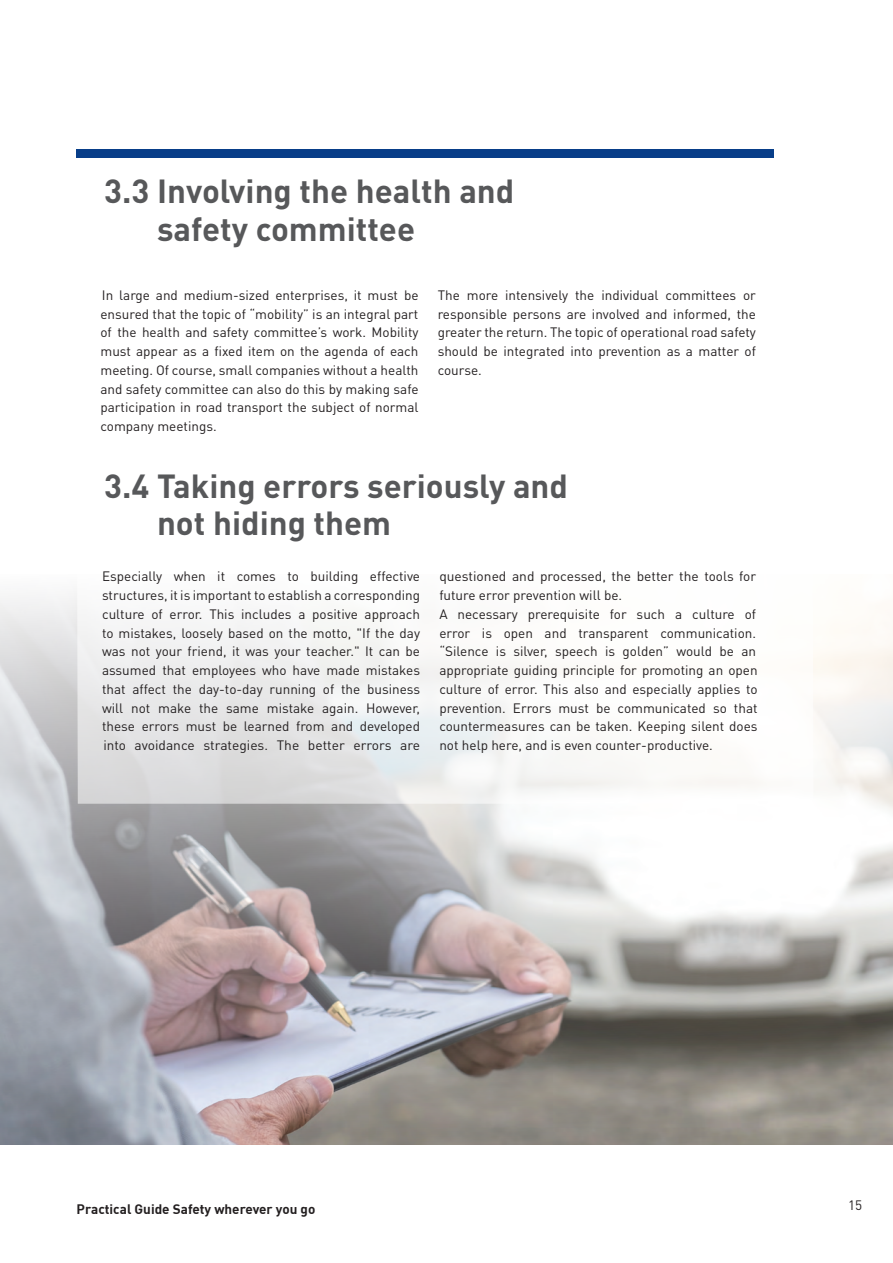
<style>
.page{position:relative;width:893px;height:1263px;background:#fff}
.page>*{position:absolute;margin:0;border:0;box-sizing:border-box;transform-origin:0 0}
.t1{font:700 33px/37.5px "DINOT";color:#57585a}
.t2{font:13.5px/18.8px "DINOT";color:#231f20;text-align:justify}
.t3{font:700 13.5px "DIN";color:#231f20}
.s1{font-family:"DIN Bold";font-weight:400}
</style>
<div class="page">
<div style="left:77px;top:149px;width:697px;height:8px;background:#083e89"></div>
<img style="left:0;top:593px;width:893px;height:552px">
<svg style="left:77px;top:593px;width:736px;height:211px;fill:#f7f7f6"></svg>
<h1 class="t1" style="left:157px;top:171px;width:359px;text-indent:-53px">3.3 Involving the health and safety committee</h1>
<p class="t2" style="left:100px;top:285px;width:320px">In large and medium-sized enterprises, it must be ensured that the topic of “mobility” is an integral part of the health and safety committee’s work. Mobility must appear as a fixed item on the agenda of each meeting. Of course, small companies without a health and safety committee can also do this by making safe participation in road transport the subject of normal company meetings.</p>
<p class="t2" style="left:438px;top:285px;width:320px">The more intensively the individual committees or responsible persons are involved and informed, the greater the return. The topic of operational road safety should be integrated into prevention as a matter of course.</p>
<h1 class="t1" style="left:157px;top:466px;width:412px;text-indent:-53px">3.4 Taking errors seriously and not hiding them</h1>
<p class="t2" style="left:102px;top:566px;width:320px">Especially when it comes to building effective structures, it is important to establish a corresponding culture of error. This includes a positive approach to mistakes, loosely based on the motto, "If the day was not your friend, it was your teacher." It can be assumed that employees who have made mistakes that affect the day-to-day running of the business will not make the same mistake again. However, these errors must be learned from and developed into avoidance strategies. The better errors are</p>
<p class="t2" style="left:439px;top:566px;width:320px;text-align:left">questioned and processed, the better the tools for future error prevention will be.<br>A necessary prerequisite for such a culture of error is open and transparent communication. “Silence is silver, speech is golden” would be an appropriate guiding principle for promoting an open culture of error. This also and especially applies to prevention. Errors must be communicated so that countermeasures can be taken. Keeping silent does not help here, and is even counter-productive.</p>
<p class="t3" style="left:77px;top:1200px;width:240px"><span class="s1">Practical Guide</span> Safety wherever you go</p>
<p class="t2" style="left:848px;top:1195px;width:16px">15</p>
</div>
